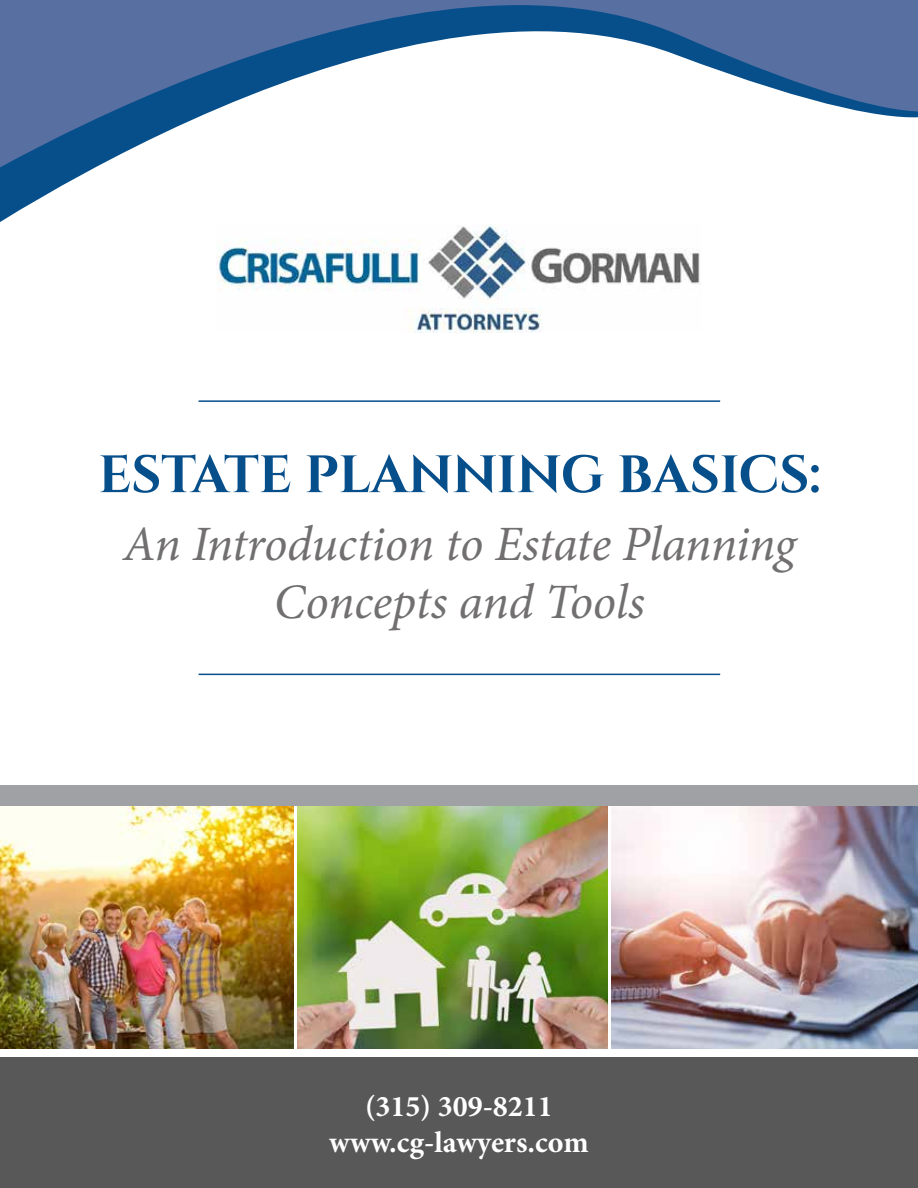
<style>
.page{position:relative;width:918px;height:1188px;background:#fff}
.page>*{position:absolute;margin:0;border:0;box-sizing:border-box;transform-origin:0 0}
.t1{font:700 52.5px "Cinzel";letter-spacing:-.005em;color:#064f8b}
.t2{font:italic 49.5px/58.5px "Minion Pro";letter-spacing:-.01em;color:#716f6f;text-align:center}
.t3{font:700 30px/36px "Minion Pro";color:#fff;text-align:center}
</style>
<div class="page">
<div style="left:0;top:1057px;width:918px;height:131px;background:#585858"></div>
<img style="left:0;top:806px;width:293px;height:242px">
<img style="left:297px;top:806px;width:311px;height:242px">
<img style="left:611px;top:806px;width:307px;height:242px">
<div style="left:0;top:785px;width:918px;height:21px;background:#9fa1a4"></div>
<hr style="left:199px;top:400px;width:521px;height:2px;background:#064f8b">
<hr style="left:199px;top:674px;width:521px;height:1px;background:#064f8b">
<svg style="left:0;top:0;width:918px;height:212px"></svg>
<img style="left:216px;top:224px;width:484px;height:108px">
<p class="t1" style="left:98px;top:443px;width:724px">ESTATE PLANNING BASICS:</p>
<p class="t2" style="left:123px;top:514px;width:674px">An Introduction to Estate Planning<br>Concepts and Tools</p>
<p class="t3" style="left:329px;top:1088px;width:261px">(315) 309-8211 www.cg-lawyers.com</p>
</div>
